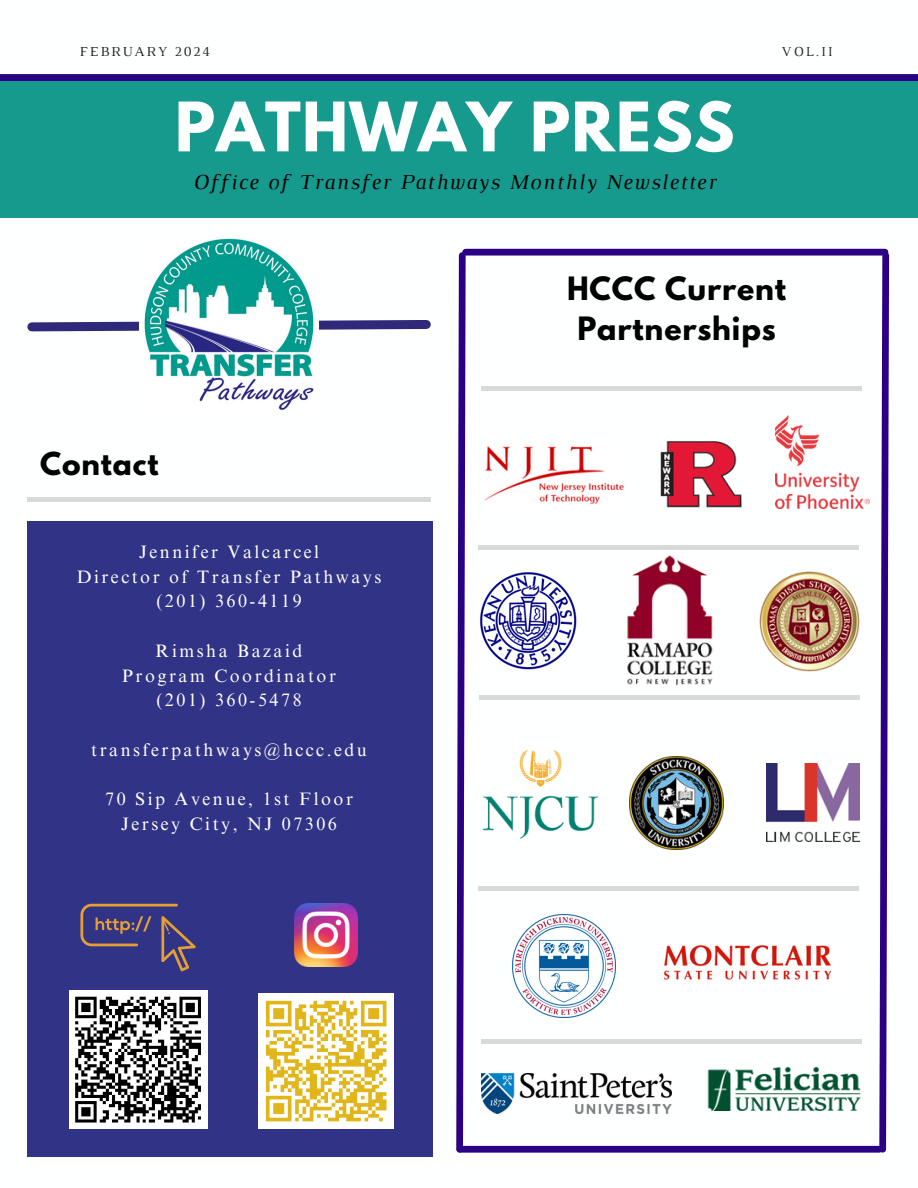
<style>
.page{position:relative;width:918px;height:1188px;background:#fff}
.page>*{position:absolute;margin:0;border:0;box-sizing:border-box;transform-origin:0 0}
.t1{font:700 60.45px "League Spartan";letter-spacing:.02em;color:#feffff}
.t2{font:700 28.5px/39.3px "League Spartan";letter-spacing:.03em;color:#000;text-align:center}
.t3{font:700 28.05px "League Spartan";letter-spacing:.03em;color:#000}
.t4{font:italic 21.75px "Luthier";letter-spacing:.07em;color:#000}
.t5{font:18px/24.8px "Times NRMT Pro";letter-spacing:.14em;color:#fff;text-align:center}
.t6{font:13.95px "Luthier";letter-spacing:.14em;color:#222}
</style>
<div class="page">
<div style="left:27px;top:497px;width:404px;height:5px;background:#d8d9d9"></div>
<svg style="left:27px;top:320px;width:404px;height:12px"></svg>
<img style="left:140px;top:238px;width:179px;height:172px">
<div style="left:0;top:74px;width:918px;height:143px;background:#169a8e"></div>
<div style="left:0;top:74px;width:918px;height:7px;background:#2c0084"></div>
<div style="left:27px;top:521px;width:405px;height:636px;background:#313386"></div>
<div style="left:69px;top:991px;width:138px;height:138px;background:#fff"></div>
<svg style="left:75px;top:996px;width:126px;height:127px"></svg>
<div style="left:259px;top:994px;width:135px;height:135px;background:#fff"></div>
<svg style="left:265px;top:1000px;width:122px;height:122px"></svg>
<img style="left:295px;top:904px;width:63px;height:63px">
<svg style="left:80px;top:904px;width:116px;height:67px"></svg>
<div style="left:460px;top:1146px;width:419px;height:7px;background:#2c0084"></div>
<svg style="left:456px;top:249px;width:13px;height:904px"></svg>
<img style="left:630px;top:756px;width:93px;height:93px">
<img style="left:482px;top:750px;width:117px;height:89px">
<img style="left:660px;top:441px;width:81px;height:67px">
<img style="left:766px;top:764px;width:93px;height:77px">
<img style="left:776px;top:415px;width:93px;height:93px">
<img style="left:707px;top:1066px;width:154px;height:44px">
<img style="left:484px;top:446px;width:140px;height:59px">
<img style="left:480px;top:572px;width:97px;height:98px">
<img style="left:512px;top:914px;width:104px;height:104px">
<img style="left:627px;top:555px;width:86px;height:131px">
<img style="left:482px;top:1074px;width:190px;height:39px">
<img style="left:759px;top:572px;width:100px;height:100px">
<div style="left:481px;top:386px;width:380px;height:5px;background:#d8d9d9"></div>
<hr style="left:479px;top:545px;width:380px;height:4px;background:#d8d9d9">
<hr style="left:479px;top:696px;width:381px;height:4px;background:#d8d9d9">
<div style="left:479px;top:886px;width:380px;height:5px;background:#d8d9d9"></div>
<hr style="left:481px;top:1039px;width:380px;height:4px;background:#d8d9d9">
<div style="left:466px;top:249px;width:419px;height:7px;background:#2c0084"></div>
<svg style="left:876px;top:249px;width:14px;height:904px"></svg>
<img style="left:663px;top:945px;width:169px;height:35px">
<h4 class="t6" style="left:80px;top:46px;width:132px">FEBRUARY 2024</h4>
<h4 class="t6" style="left:782px;top:46px;width:52px">VOL.II</h4>
<h2 class="t1" style="left:175px;top:97px;width:561px">PATHWAY PRESS</h2>
<p class="t4" style="left:193px;top:174px;width:525px">Office of Transfer Pathways Monthly Newsletter</p>
<h4 class="t3" style="left:40px;top:450px;width:120px">Contact</h4>
<p class="t5" style="left:77px;top:542px;width:306px">Jennifer Valcarcel<br>Director of Transfer Pathways (201) 360-4119</p>
<p class="t5" style="left:122px;top:641px;width:215px">Rimsha Bazaid<br>Program Coordinator (201) 360-5478</p>
<h1 class="t5" style="left:91px;top:740px;width:277px">transferpathways@hccc.edu</h1>
<h3 class="t5" style="left:105px;top:789px;width:249px">70 Sip Avenue, 1st Floor<br>Jersey City, NJ 07306</h3>
<p class="t2" style="left:567px;top:273px;width:221px">HCCC Current<br>Partnerships</p>
</div>
